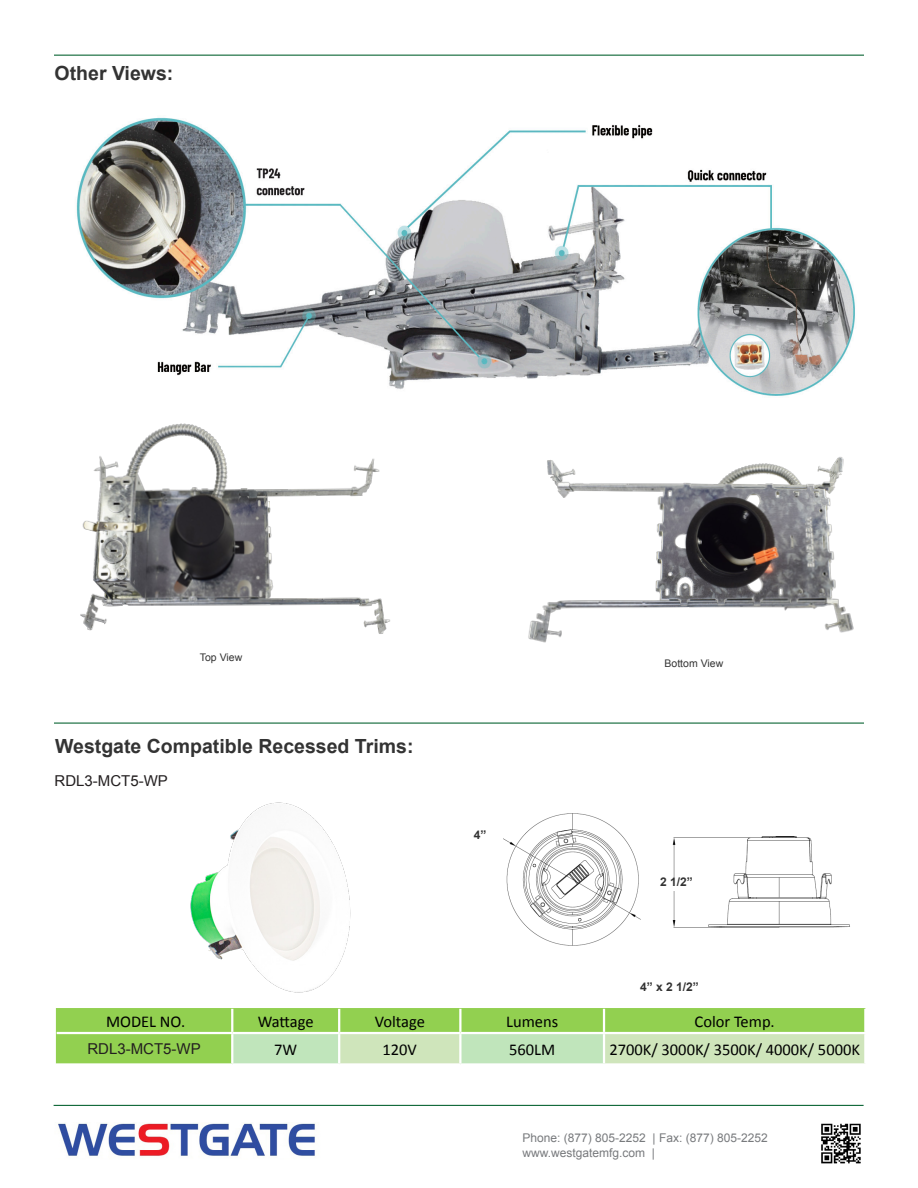
<style>
.page{position:relative;width:918px;height:1188px;background:#fff}
.page>*{position:absolute;margin:0;border:0;box-sizing:border-box;transform-origin:0 0}
.t1{font:700 19.5px "Arial";color:#333}
.t2{font:16.5px "Calibri";color:#000}
.t3{font:15px "Arial";color:#231f20}
.t4{font:12px "Arial";color:#787a7d}
.t5{font:700 12px "Arial";color:#333}
.t6{font:10.5px "Arial";color:#333}
</style>
<div class="page">
<img style="left:76px;top:117px;width:779px;height:279px">
<img style="left:80px;top:423px;width:310px;height:211px">
<img style="left:528px;top:457px;width:326px;height:186px">
<hr style="left:54px;top:723px;width:810px;height:1px;background:#0d6736">
<hr style="left:54px;top:1105px;width:810px;height:1px;background:#0d6736">
<hr style="left:54px;top:55px;width:810px;height:1px;background:#0d6736">
<img style="left:58px;top:1123px;width:257px;height:34px">
<img style="left:821px;top:1123px;width:40px;height:41px">
<div style="left:56px;top:1008px;width:809px;height:55px;background:#92d050"></div>
<svg style="left:233px;top:1034px;width:631px;height:29px;background:#c9e5bb"></svg>
<hr style="left:231px;top:1009px;width:2px;height:23px;background:#fff">
<hr style="left:338px;top:1009px;width:2px;height:23px;background:#fff">
<hr style="left:459px;top:1009px;width:3px;height:23px;background:#fff">
<hr style="left:603px;top:1009px;width:2px;height:23px;background:#fff">
<hr style="left:864px;top:1009px;width:3px;height:23px;background:#fff">
<hr style="left:231px;top:1034px;width:2px;height:29px;background:#fff">
<hr style="left:338px;top:1034px;width:2px;height:29px;background:#fff">
<hr style="left:459px;top:1034px;width:3px;height:29px;background:#fff">
<hr style="left:603px;top:1034px;width:2px;height:29px;background:#fff">
<hr style="left:864px;top:1034px;width:3px;height:29px;background:#fff">
<hr style="left:57px;top:1032px;width:175px;height:2px;background:#fff">
<hr style="left:232px;top:1032px;width:107px;height:2px;background:#fff">
<hr style="left:339px;top:1032px;width:121px;height:2px;background:#fff">
<hr style="left:460px;top:1032px;width:144px;height:2px;background:#fff">
<hr style="left:604px;top:1032px;width:263px;height:2px;background:#fff">
<img style="left:190px;top:803px;width:161px;height:190px">
<img style="left:503px;top:813px;width:138px;height:133px">
<img style="left:672px;top:836px;width:178px;height:92px">
<div style="left:655px;top:878px;width:44px;height:13px;background:#fff"></div>
<p class="t1" style="left:55px;top:60px;width:120px">Other Views:</p>
<p class="t6" style="left:200px;top:651px;width:44px">Top View</p>
<p class="t1" style="left:55px;top:734px;width:360px">Westgate Compatible Recessed Trims:</p>
<p class="t3" style="left:55px;top:771px;width:115px">RDL3-MCT5-WP</p>
<p class="t5" style="left:474px;top:827px;width:14px">4”</p>
<p class="t6" style="left:665px;top:656px;width:60px">Bottom View</p>
<p class="t5" style="left:660px;top:874px;width:34px">2 1/2”</p>
<p class="t5" style="left:640px;top:979px;width:60px">4” x 2 1/2”</p>
<p class="t2" style="left:106px;top:1011px;width:81px">MODEL NO.</p>
<p class="t2" style="left:258px;top:1011px;width:57px">Wattage</p>
<p class="t2" style="left:375px;top:1011px;width:52px">Voltage</p>
<p class="t2" style="left:506px;top:1011px;width:54px">Lumens</p>
<p class="t2" style="left:695px;top:1011px;width:82px">Color Temp.</p>
<p class="t3" style="left:87px;top:1039px;width:115px">RDL3-MCT5-WP</p>
<p class="t2" style="left:274px;top:1039px;width:25px">7W</p>
<p class="t2" style="left:383px;top:1039px;width:36px">120V</p>
<p class="t2" style="left:509px;top:1039px;width:48px">560LM</p>
<p class="t2" style="left:609px;top:1039px;width:252px">2700K/ 3000K/ 3500K/ 4000K/ 5000K</p>
<p class="t4" style="left:522px;top:1130px;width:247px">Phone: (877) 805-2252 | Fax: (877) 805-2252</p>
<p class="t4" style="left:522px;top:1145px;width:134px">www.westgatemfg.com |</p>
</div>
